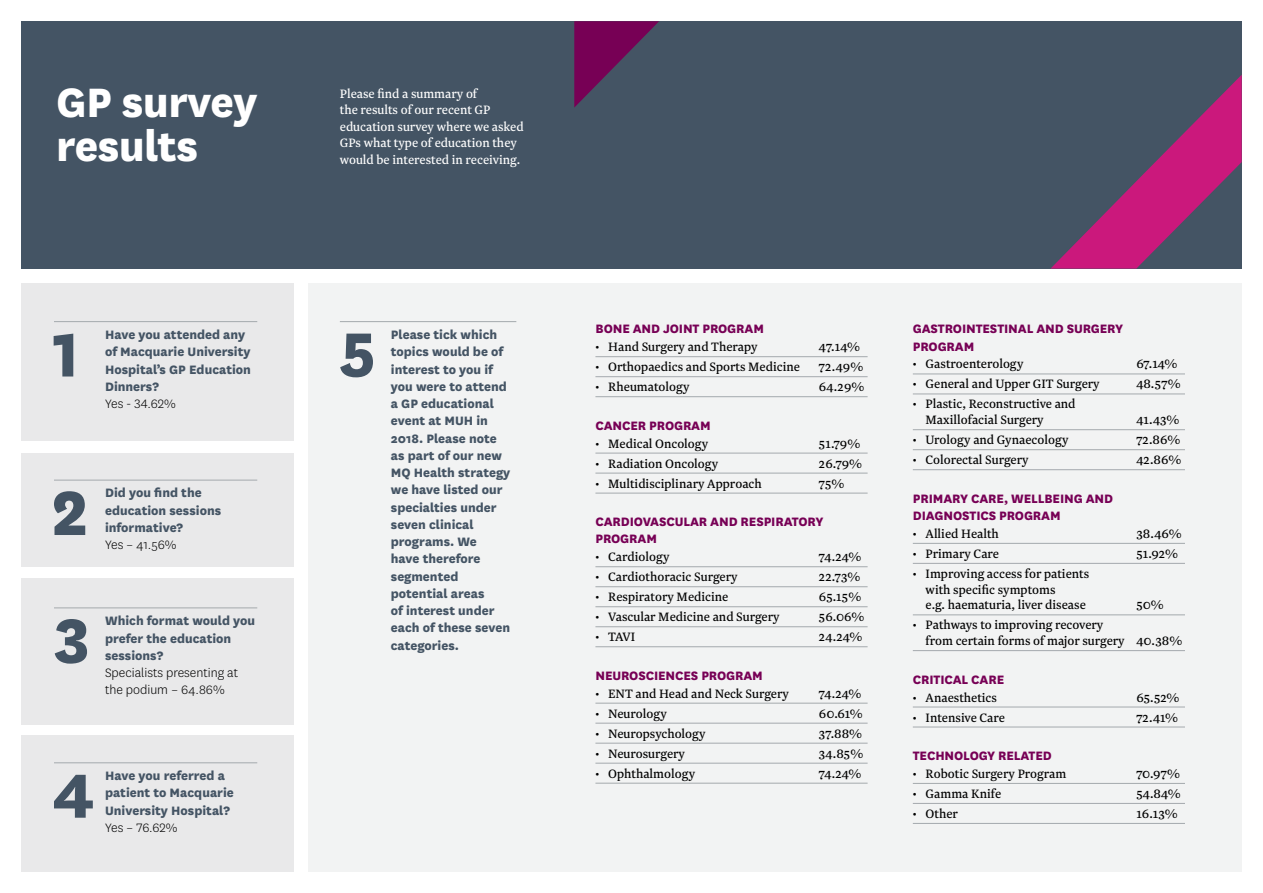
<style>
.page{position:relative;width:1263px;height:893px;background:#fff}
.page>*{position:absolute;margin:0;border:0;box-sizing:border-box;transform-origin:0 0}
.t1{font:800 72.75px "National";color:#445464}
.t2{font:800 48px/43.5px "National";letter-spacing:-.01em;color:#fff}
.t3{font:14.25px/15.8px "Newzald";color:#000}
.t4{font:800 14.25px/17.2px "National";color:#445464}
.t5{font:800 14.25px/17.2px "National";letter-spacing:-.01em;color:#705}
.t6{font:14.25px/16.5px "Newzald";color:#fff}
.t7{font:300 14.25px/17.2px "National";color:#000}
</style>
<div class="page">
<div style="left:308px;top:284px;width:934px;height:588px;background:#f2f3f3"></div>
<div style="left:21px;top:284px;width:273px;height:157px;background:#e9e9ea"></div>
<div style="left:21px;top:578px;width:273px;height:146px;background:#e9e9ea"></div>
<div style="left:21px;top:454px;width:273px;height:113px;background:#e9e9ea"></div>
<div style="left:21px;top:735px;width:273px;height:137px;background:#e9e9ea"></div>
<div style="left:21px;top:21px;width:1221px;height:248px;background:#445464"></div>
<svg style="left:1050px;top:75px;width:192px;height:194px"></svg>
<svg style="left:574px;top:21px;width:85px;height:87px"></svg>
<hr style="left:54px;top:321px;width:203px;height:1px;background:#a4a9ad">
<hr style="left:54px;top:480px;width:203px;height:1px;background:#a4a9ad">
<hr style="left:54px;top:607px;width:203px;height:1px;background:#a4a9ad">
<hr style="left:54px;top:762px;width:203px;height:1px;background:#a4a9ad">
<hr style="left:595px;top:356px;width:273px;height:1px;background:#a4a9ad">
<hr style="left:595px;top:376px;width:273px;height:1px;background:#a4a9ad">
<hr style="left:595px;top:396px;width:273px;height:1px;background:#a4a9ad">
<hr style="left:595px;top:453px;width:273px;height:1px;background:#a4a9ad">
<hr style="left:595px;top:473px;width:273px;height:1px;background:#a4a9ad">
<hr style="left:595px;top:493px;width:273px;height:1px;background:#a4a9ad">
<hr style="left:595px;top:566px;width:273px;height:1px;background:#a4a9ad">
<hr style="left:595px;top:586px;width:273px;height:1px;background:#a4a9ad">
<hr style="left:595px;top:606px;width:273px;height:1px;background:#a4a9ad">
<hr style="left:595px;top:626px;width:273px;height:1px;background:#a4a9ad">
<hr style="left:595px;top:646px;width:273px;height:1px;background:#a4a9ad">
<hr style="left:595px;top:703px;width:273px;height:1px;background:#a4a9ad">
<hr style="left:595px;top:723px;width:273px;height:1px;background:#a4a9ad">
<hr style="left:595px;top:743px;width:273px;height:1px;background:#a4a9ad">
<hr style="left:595px;top:763px;width:273px;height:1px;background:#a4a9ad">
<hr style="left:595px;top:783px;width:273px;height:1px;background:#a4a9ad">
<hr style="left:913px;top:374px;width:272px;height:1px;background:#a4a9ad">
<hr style="left:913px;top:394px;width:272px;height:1px;background:#a4a9ad">
<hr style="left:913px;top:429px;width:272px;height:1px;background:#a4a9ad">
<hr style="left:913px;top:449px;width:272px;height:1px;background:#a4a9ad">
<hr style="left:913px;top:469px;width:272px;height:1px;background:#a4a9ad">
<hr style="left:913px;top:543px;width:272px;height:1px;background:#a4a9ad">
<hr style="left:913px;top:563px;width:272px;height:1px;background:#a4a9ad">
<hr style="left:913px;top:614px;width:272px;height:1px;background:#a4a9ad">
<hr style="left:913px;top:650px;width:272px;height:1px;background:#a4a9ad">
<hr style="left:913px;top:707px;width:272px;height:1px;background:#a4a9ad">
<hr style="left:913px;top:727px;width:272px;height:1px;background:#a4a9ad">
<hr style="left:913px;top:783px;width:272px;height:1px;background:#a4a9ad">
<hr style="left:913px;top:803px;width:272px;height:1px;background:#a4a9ad">
<hr style="left:913px;top:823px;width:272px;height:1px;background:#a4a9ad">
<hr style="left:340px;top:321px;width:176px;height:1px;background:#a4a9ad">
<h2 class="t2" style="left:56px;top:77px;width:203px">GP survey results</h2>
<p class="t6" style="left:340px;top:85px;width:185px">Please find a summary of<br>the results of our recent GP education survey where we asked<br>GPs what type of education they would be interested in receiving.</p>
<h1 class="t1" style="left:53px;top:302px;width:29px">1</h1>
<p class="t4" style="left:105px;top:325px;width:147px">Have you attended any of Macquarie University<br>Hospital’s GP Education<br>Dinners?</p>
<p class="t7" style="left:105px;top:395px;width:72px">Yes - 34.62%</p>
<h1 class="t1" style="left:51px;top:460px;width:38px">2</h1>
<p class="t4" style="left:105px;top:483px;width:118px">Did you find the education sessions informative?</p>
<p class="t7" style="left:105px;top:536px;width:73px">Yes – 41.56%</p>
<h1 class="t1" style="left:54px;top:588px;width:38px">3</h1>
<p class="t4" style="left:105px;top:611px;width:152px">Which format would you prefer the education sessions?</p>
<p class="t7" style="left:105px;top:664px;width:135px">Specialists presenting at the podium – 64.86%</p>
<h1 class="t1" style="left:53px;top:743px;width:44px">4</h1>
<p class="t4" style="left:105px;top:766px;width:130px">Have you referred a patient to Macquarie<br>University Hospital?</p>
<p class="t7" style="left:105px;top:819px;width:74px">Yes – 76.62%</p>
<h1 class="t1" style="left:339px;top:302px;width:38px">5</h1>
<p class="t4" style="left:391px;top:325px;width:121px">Please tick which topics would be of interest to you if you were to attend a GP educational event at MUH in<br>2018. Please note as part of our new<br>MQ Health strategy we have listed our specialties under seven clinical programs. We<br>have therefore segmented potential areas<br>of interest under each of these seven categories.</p>
<p class="t5" style="left:595px;top:319px;width:170px">BONE AND JOINT PROGRAM</p>
<p class="t3" style="left:595px;top:339px;width:164px">• Hand Surgery and Therapy</p>
<p class="t3" style="left:819px;top:339px;width:42px">47.14%</p>
<p class="t3" style="left:595px;top:359px;width:206px">• Orthopaedics and Sports Medicine</p>
<p class="t3" style="left:819px;top:359px;width:46px">72.49%</p>
<p class="t3" style="left:595px;top:379px;width:96px">• Rheumatology</p>
<p class="t3" style="left:819px;top:379px;width:47px">64.29%</p>
<p class="t5" style="left:595px;top:416px;width:117px">CANCER PROGRAM</p>
<p class="t3" style="left:595px;top:435px;width:115px">• Medical Oncology</p>
<p class="t3" style="left:819px;top:435px;width:43px">51.79%</p>
<p class="t3" style="left:595px;top:455px;width:124px">• Radiation Oncology</p>
<p class="t3" style="left:819px;top:455px;width:45px">26.79%</p>
<p class="t3" style="left:595px;top:475px;width:168px">• Multidisciplinary Approach</p>
<p class="t3" style="left:819px;top:475px;width:27px">75%</p>
<p class="t5" style="left:595px;top:512px;width:230px">CARDIOVASCULAR AND RESPIRATORY<br>PROGRAM</p>
<p class="t3" style="left:595px;top:549px;width:76px">• Cardiology</p>
<p class="t3" style="left:819px;top:549px;width:44px">74.24%</p>
<p class="t3" style="left:595px;top:569px;width:144px">• Cardiothoracic Surgery</p>
<p class="t3" style="left:819px;top:569px;width:43px">22.73%</p>
<p class="t3" style="left:595px;top:589px;width:134px">• Respiratory Medicine</p>
<p class="t3" style="left:819px;top:589px;width:44px">65.15%</p>
<p class="t3" style="left:595px;top:609px;width:186px">• Vascular Medicine and Surgery</p>
<p class="t3" style="left:819px;top:609px;width:47px">56.06%</p>
<p class="t3" style="left:595px;top:629px;width:41px">• TAVI</p>
<p class="t3" style="left:819px;top:629px;width:45px">24.24%</p>
<p class="t5" style="left:595px;top:666px;width:169px">NEUROSCIENCES PROGRAM</p>
<p class="t3" style="left:595px;top:685px;width:195px">• ENT and Head and Neck Surgery</p>
<p class="t3" style="left:819px;top:685px;width:44px">74.24%</p>
<p class="t3" style="left:595px;top:705px;width:73px">• Neurology</p>
<p class="t3" style="left:819px;top:705px;width:45px">60.61%</p>
<p class="t3" style="left:595px;top:725px;width:112px">• Neuropsychology</p>
<p class="t3" style="left:819px;top:725px;width:45px">37.88%</p>
<p class="t3" style="left:595px;top:745px;width:91px">• Neurosurgery</p>
<p class="t3" style="left:819px;top:745px;width:46px">34.85%</p>
<p class="t3" style="left:595px;top:765px;width:101px">• Ophthalmology</p>
<p class="t3" style="left:819px;top:765px;width:44px">74.24%</p>
<p class="t5" style="left:913px;top:319px;width:212px">GASTROINTESTINAL AND SURGERY<br>PROGRAM</p>
<p class="t3" style="left:913px;top:356px;width:112px">• Gastroenterology</p>
<p class="t3" style="left:1136px;top:356px;width:43px">67.14%</p>
<p class="t3" style="left:913px;top:376px;width:188px">• General and Upper GIT Surgery</p>
<p class="t3" style="left:1136px;top:376px;width:46px">48.57%</p>
<p class="t3" style="left:925px;top:396px;width:151px;text-indent:-13px">• Plastic, Reconstructive and<br>Maxillofacial Surgery</p>
<p class="t3" style="left:1136px;top:412px;width:45px">41.43%</p>
<p class="t3" style="left:913px;top:432px;width:157px">• Urology and Gynaecology</p>
<p class="t3" style="left:1136px;top:432px;width:45px">72.86%</p>
<p class="t3" style="left:913px;top:452px;width:117px">• Colorectal Surgery</p>
<p class="t3" style="left:1136px;top:452px;width:46px">42.86%</p>
<p class="t5" style="left:913px;top:489px;width:202px">PRIMARY CARE, WELLBEING AND<br>DIAGNOSTICS PROGRAM</p>
<p class="t3" style="left:913px;top:525px;width:88px">• Allied Health</p>
<p class="t3" style="left:1136px;top:525px;width:47px">38.46%</p>
<p class="t3" style="left:913px;top:545px;width:88px">• Primary Care</p>
<p class="t3" style="left:1136px;top:545px;width:43px">51.92%</p>
<p class="t3" style="left:925px;top:565px;width:165px;text-indent:-13px">• Improving access for patients with specific symptoms<br>e.g. haematuria, liver disease</p>
<p class="t3" style="left:1136px;top:597px;width:29px">50%</p>
<p class="t3" style="left:925px;top:617px;width:258px;text-indent:-13px">• Pathways to improving recovery<br>from certain forms of major surgery 40.38%</p>
<p class="t5" style="left:913px;top:669px;width:93px">CRITICAL CARE</p>
<p class="t3" style="left:913px;top:689px;width:86px">• Anaesthetics</p>
<p class="t3" style="left:1136px;top:689px;width:44px">65.52%</p>
<p class="t3" style="left:913px;top:709px;width:94px">• Intensive Care</p>
<p class="t3" style="left:1136px;top:709px;width:43px">72.41%</p>
<p class="t5" style="left:913px;top:746px;width:140px">TECHNOLOGY RELATED</p>
<p class="t3" style="left:913px;top:765px;width:155px">• Robotic Surgery Program</p>
<p class="t3" style="left:1136px;top:765px;width:45px">70.97%</p>
<p class="t3" style="left:913px;top:785px;width:90px">• Gamma Knife</p>
<p class="t3" style="left:1136px;top:785px;width:46px">54.84%</p>
<p class="t3" style="left:913px;top:805px;width:47px">• Other</p>
<p class="t3" style="left:1136px;top:805px;width:43px">16.13%</p>
</div>
